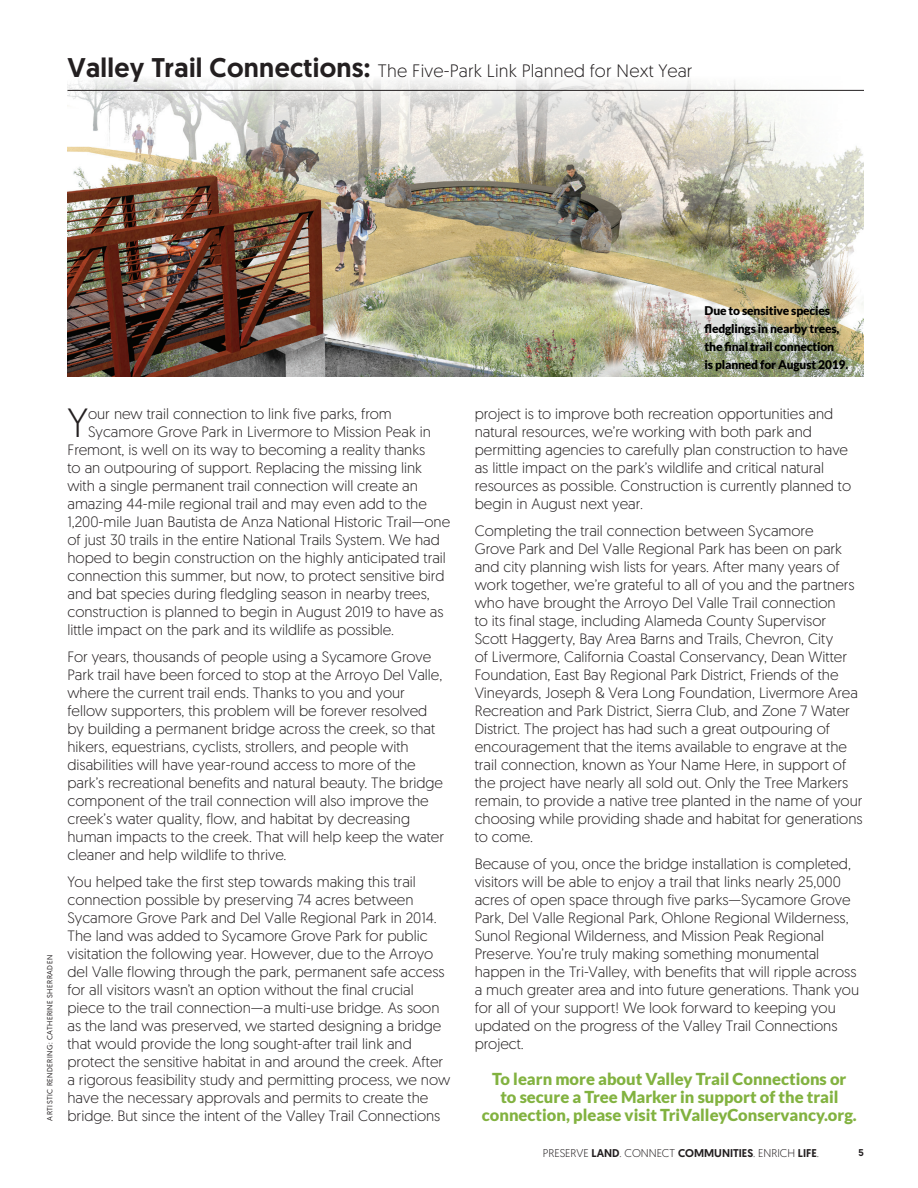
<style>
.page{position:relative;width:918px;height:1188px;background:#fff}
.page>*{position:absolute;margin:0;border:0;box-sizing:border-box;transform-origin:0 0}
.t1{font:300 40.65px "Geomanist";color:#231f20}
.t2{font:300 18px "Geomanist";letter-spacing:.01em;color:#231f20}
.t3{font:900 16.5px/18px "Lato";color:#82b240;text-align:center}
.t4{font:300 15px/18px "Geomanist";color:#231f20}
.t5{font:900 12px/18px "Lato";letter-spacing:-.015em;color:#000}
.t6{font:300 11.25px "Geomanist";color:#231f20}
.t7{font:500 9.9px "Geomanist";color:#231f20}
.t8{font:7.5px "Geomanist";letter-spacing:.06em;color:#231f20}
.s1{font-weight:500;font-size:27px}
.s2{font-weight:500}
</style>
<div class="page">
<img style="left:68px;top:78px;width:796px;height:298px">
<hr style="left:68px;top:90px;width:796px;height:1px;background:#231f20">
<p class="t2" style="left:68px;top:59px;width:627px"><span class="s1">Valley Trail Connections:</span> The Five-Park Link Planned for Next Year</p>
<p class="t8" style="left:45px;top:1120px;width:167px;rotate:-90deg">ARTISTIC RENDERING: CATHERINE SHERRADEN</p>
<h1 class="t1" style="left:68px;top:396px;width:22px">Y</h1>
<p class="t4" style="left:88px;top:404px;width:305px">our new trail connection to link five parks, from</p>
<p class="t4" style="left:88px;top:422px;width:344px">Sycamore Grove Park in Livermore to Mission Peak in</p>
<p class="t4" style="left:68px;top:440px;width:359px">Fremont, is well on its way to becoming a reality thanks</p>
<p class="t4" style="left:68px;top:458px;width:356px">to an outpouring of support. Replacing the missing link</p>
<p class="t4" style="left:68px;top:476px;width:352px">with a single permanent trail connection will create an</p>
<p class="t4" style="left:68px;top:494px;width:361px">amazing 44-mile regional trail and may even add to the</p>
<p class="t4" style="left:68px;top:512px;width:384px">1,200-mile Juan Bautista de Anza National Historic Trail—one</p>
<p class="t4" style="left:68px;top:530px;width:374px">of just 30 trails in the entire National Trails System. We had</p>
<p class="t4" style="left:68px;top:548px;width:380px">hoped to begin construction on the highly anticipated trail</p>
<p class="t4" style="left:68px;top:566px;width:379px">connection this summer, but now, to protect sensitive bird</p>
<p class="t4" style="left:68px;top:584px;width:364px">and bat species during fledgling season in nearby trees,</p>
<p class="t4" style="left:68px;top:602px;width:377px">construction is planned to begin in August 2019 to have as</p>
<p class="t4" style="left:68px;top:620px;width:328px">little impact on the park and its wildlife as possible.</p>
<p class="t4" style="left:68px;top:647px;width:378px">For years, thousands of people using a Sycamore Grove Park trail have been forced to stop at the Arroyo Del Valle, where the current trail ends. Thanks to you and your fellow supporters, this problem will be forever resolved by building a permanent bridge across the creek, so that hikers, equestrians, cyclists, strollers, and people with disabilities will have year-round access to more of the park’s recreational benefits and natural beauty. The bridge component of the trail connection will also improve the creek’s water quality, flow, and habitat by decreasing human impacts to the creek. That will help keep the water cleaner and help wildlife to thrive.</p>
<p class="t4" style="left:68px;top:872px;width:384px">You helped take the first step towards making this trail connection possible by preserving 74 acres between Sycamore Grove Park and Del Valle Regional Park in 2014.<br>The land was added to Sycamore Grove Park for public visitation the following year. However, due to the Arroyo del Valle flowing through the park, permanent safe access for all visitors wasn’t an option without the final crucial piece to the trail connection—a multi-use bridge. As soon as the land was preserved, we started designing a bridge that would provide the long sought-after trail link and protect the sensitive habitat in and around the creek. After a rigorous feasibility study and permitting process, we now have the necessary approvals and permits to create the bridge. But since the intent of the Valley Trail Connections</p>
<p class="t5" style="left:705px;top:301px;width:145px">Due to sensitive species fledglings in nearby trees, the final trail connection<br>is planned for August 2019.</p>
<p class="t4" style="left:475px;top:404px;width:378px">project is to improve both recreation opportunities and natural resources, we’re working with both park and permitting agencies to carefully plan construction to have as little impact on the park’s wildlife and critical natural resources as possible. Construction is currently planned to begin in August next year.</p>
<p class="t4" style="left:475px;top:521px;width:389px">Completing the trail connection between Sycamore<br>Grove Park and Del Valle Regional Park has been on park and city planning wish lists for years. After many years of work together, we’re grateful to all of you and the partners who have brought the Arroyo Del Valle Trail connection<br>to its final stage, including Alameda County Supervisor Scott Haggerty, Bay Area Barns and Trails, Chevron, City<br>of Livermore, California Coastal Conservancy, Dean Witter Foundation, East Bay Regional Park District, Friends of the Vineyards, Joseph &amp; Vera Long Foundation, Livermore Area Recreation and Park District, Sierra Club, and Zone 7 Water District. The project has had such a great outpouring of encouragement that the items available to engrave at the trail connection, known as Your Name Here, in support of the project have nearly all sold out. Only the Tree Markers remain, to provide a native tree planted in the name of your choosing while providing shade and habitat for generations to come.</p>
<p class="t4" style="left:475px;top:854px;width:386px">Because of you, once the bridge installation is completed, visitors will be able to enjoy a trail that links nearly 25,000 acres of open space through five parks—Sycamore Grove Park, Del Valle Regional Park, Ohlone Regional Wilderness, Sunol Regional Wilderness, and Mission Peak Regional Preserve. You’re truly making something monumental happen in the Tri-Valley, with benefits that will ripple across a much greater area and into future generations. Thank you for all of your support! We look forward to keeping you updated on the progress of the Valley Trail Connections project.</p>
<p class="t3" style="left:482px;top:1069px;width:376px">To learn more about Valley Trail Connections or<br>to secure a Tree Marker in support of the trail connection, please visit TriValleyConservancy.org.</p>
<p class="t6" style="left:543px;top:1145px;width:278px">PRESERVE <span class="s2">LAND</span>. CONNECT <span class="s2">COMMUNITIES</span>. ENRICH <span class="s2">LIFE</span>.</p>
<p class="t7" style="left:858px;top:1146px;width:7px">5</p>
</div>
